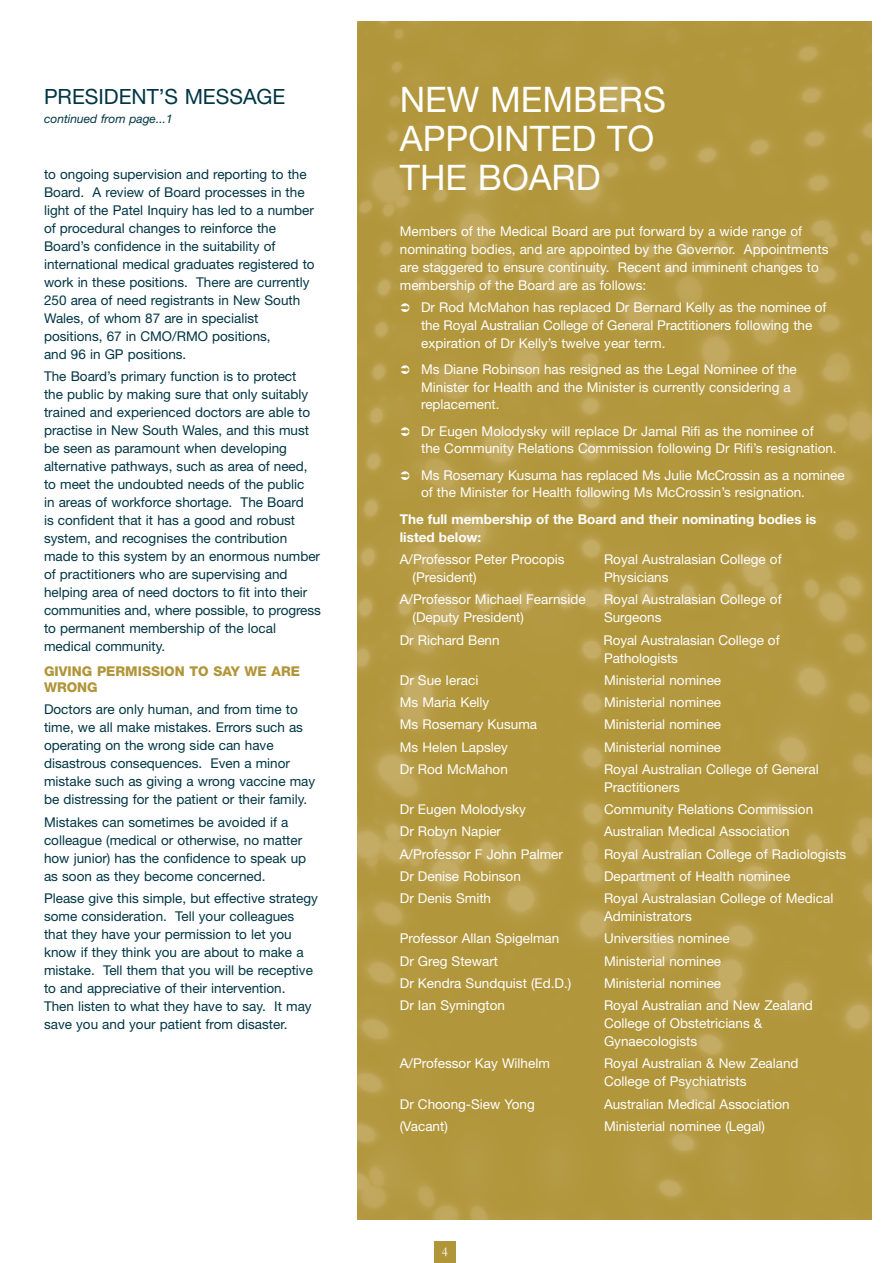
<style>
.page{position:relative;width:893px;height:1263px;background:#fff}
.page>*{position:absolute;margin:0;border:0;box-sizing:border-box;transform-origin:0 0}
.t1{font:35.25px/39px "Helvetica Neue";color:#fff}
.t2{font:21px "Helvetica Neue";color:#003644}
.t3{font:13.5px/18px "Helvetica Neue";color:#fff}
.t4{font:13.5px/18px "Helvetica Neue";color:#003644}
.t5{font:700 13.5px/18px "Helvetica Neue";color:#fff}
.t6{font:800 13.5px/16.2px "Helvetica Neue";color:#b19539}
.t7{font:13.5px "Bembo";color:#fff}
.t8{font:italic 12px "Helvetica Neue";color:#003644}
</style>
<div class="page">
<div style="left:434px;top:1242px;width:21px;height:21px;background:#b19539"></div>
<img style="left:357px;top:22px;width:514px;height:1198px">
<svg style="left:401px;top:304px;width:8px;height:8px"></svg>
<svg style="left:401px;top:365px;width:8px;height:9px"></svg>
<svg style="left:401px;top:427px;width:8px;height:9px"></svg>
<svg style="left:401px;top:471px;width:8px;height:9px"></svg>
<h2 class="t2" style="left:44px;top:89px;width:243px">PRESIDENT’S MESSAGE</h2>
<p class="t8" style="left:44px;top:114px;width:130px">continued from page...1</p>
<p class="t4" style="left:44px;top:166px;width:272px">to ongoing supervision and reporting to the Board. A review of Board processes in the light of the Patel Inquiry has led to a number of procedural changes to reinforce the Board’s confidence in the suitability of international medical graduates registered to work in these positions. There are currently 250 area of need registrants in New South Wales, of whom 87 are in specialist positions, 67 in CMO/RMO positions,<br>and 96 in GP positions.</p>
<p class="t4" style="left:44px;top:368px;width:278px">The Board’s primary function is to protect<br>the public by making sure that only suitably trained and experienced doctors are able to practise in New South Wales, and this must be seen as paramount when developing alternative pathways, such as area of need, to meet the undoubted needs of the public<br>in areas of workforce shortage. The Board<br>is confident that it has a good and robust system, and recognises the contribution made to this system by an enormous number of practitioners who are supervising and helping area of need doctors to fit into their communities and, where possible, to progress to permanent membership of the local medical community.</p>
<p class="t6" style="left:44px;top:664px;width:257px">GIVING PERMISSION TO SAY WE ARE<br>WRONG</p>
<p class="t4" style="left:44px;top:702px;width:273px">Doctors are only human, and from time to time, we all make mistakes. Errors such as operating on the wrong side can have disastrous consequences. Even a minor mistake such as giving a wrong vaccine may be distressing for the patient or their family.</p>
<p class="t4" style="left:44px;top:814px;width:264px">Mistakes can sometimes be avoided if a colleague (medical or otherwise, no matter how junior) has the confidence to speak up as soon as they become concerned.</p>
<p class="t4" style="left:44px;top:890px;width:275px">Please give this simple, but effective strategy some consideration. Tell your colleagues that they have your permission to let you know if they think you are about to make a mistake. Tell them that you will be receptive to and appreciative of their intervention.<br>Then listen to what they have to say. It may save you and your patient from disaster.</p>
<h1 class="t1" style="left:400px;top:83px;width:267px">NEW MEMBERS<br>APPOINTED TO<br>THE BOARD</h1>
<p class="t3" style="left:400px;top:224px;width:430px">Members of the Medical Board are put forward by a wide range of nominating bodies, and are appointed by the Governor. Appointments are staggered to ensure continuity. Recent and imminent changes to membership of the Board are as follows:</p>
<p class="t3" style="left:421px;top:300px;width:407px">Dr Rod McMahon has replaced Dr Bernard Kelly as the nominee of the Royal Australian College of General Practitioners following the expiration of Dr Kelly’s twelve year term.</p>
<p class="t3" style="left:421px;top:362px;width:377px">Ms Diane Robinson has resigned as the Legal Nominee of the<br>Minister for Health and the Minister is currently considering a replacement.</p>
<p class="t3" style="left:421px;top:423px;width:417px">Dr Eugen Molodysky will replace Dr Jamal Rifi as the nominee of<br>the Community Relations Commission following Dr Rifi’s resignation.</p>
<p class="t3" style="left:421px;top:467px;width:425px">Ms Rosemary Kusuma has replaced Ms Julie McCrossin as a nominee of the Minister for Health following Ms McCrossin’s resignation.</p>
<p class="t5" style="left:400px;top:511px;width:418px">The full membership of the Board and their nominating bodies is listed below:</p>
<p class="t3" style="left:400px;top:552px;width:166px">A/Professor Peter Procopis</p>
<p class="t3" style="left:604px;top:552px;width:179px">Royal Australasian College of</p>
<p class="t3" style="left:412px;top:570px;width:65px">(President)</p>
<p class="t3" style="left:604px;top:570px;width:66px">Physicians</p>
<p class="t3" style="left:400px;top:592px;width:187px">A/Professor Michael Fearnside</p>
<p class="t3" style="left:604px;top:592px;width:179px">Royal Australasian College of</p>
<p class="t3" style="left:412px;top:610px;width:113px">(Deputy President)</p>
<p class="t3" style="left:604px;top:610px;width:59px">Surgeons</p>
<p class="t3" style="left:400px;top:632px;width:101px">Dr Richard Benn</p>
<p class="t3" style="left:603px;top:632px;width:178px">Royal Australasian College of<br>Pathologists</p>
<p class="t3" style="left:400px;top:672px;width:80px">Dr Sue Ieraci</p>
<p class="t3" style="left:604px;top:672px;width:119px">Ministerial nominee</p>
<p class="t3" style="left:400px;top:695px;width:91px">Ms Maria Kelly</p>
<p class="t3" style="left:604px;top:695px;width:119px">Ministerial nominee</p>
<p class="t3" style="left:400px;top:717px;width:139px">Ms Rosemary Kusuma</p>
<p class="t3" style="left:604px;top:717px;width:119px">Ministerial nominee</p>
<p class="t3" style="left:400px;top:739px;width:109px">Ms Helen Lapsley</p>
<p class="t3" style="left:604px;top:739px;width:119px">Ministerial nominee</p>
<p class="t3" style="left:400px;top:761px;width:110px">Dr Rod McMahon</p>
<p class="t3" style="left:604px;top:761px;width:216px">Royal Australian College of General<br>Practitioners</p>
<p class="t3" style="left:400px;top:802px;width:128px">Dr Eugen Molodysky</p>
<p class="t3" style="left:604px;top:802px;width:211px">Community Relations Commission</p>
<p class="t3" style="left:400px;top:824px;width:103px">Dr Robyn Napier</p>
<p class="t3" style="left:604px;top:824px;width:187px">Australian Medical Association</p>
<p class="t3" style="left:400px;top:846px;width:165px">A/Professor F John Palmer</p>
<p class="t3" style="left:604px;top:846px;width:244px">Royal Australian College of Radiologists</p>
<p class="t3" style="left:400px;top:868px;width:122px">Dr Denise Robinson</p>
<p class="t3" style="left:604px;top:868px;width:188px">Department of Health nominee</p>
<p class="t3" style="left:400px;top:891px;width:93px">Dr Denis Smith</p>
<p class="t3" style="left:604px;top:891px;width:231px">Royal Australasian College of Medical<br>Administrators</p>
<p class="t3" style="left:400px;top:931px;width:161px">Professor Allan Spigelman</p>
<p class="t3" style="left:604px;top:931px;width:127px">Universities nominee</p>
<p class="t3" style="left:400px;top:953px;width:100px">Dr Greg Stewart</p>
<p class="t3" style="left:604px;top:953px;width:119px">Ministerial nominee</p>
<p class="t3" style="left:400px;top:975px;width:173px">Dr Kendra Sundquist (Ed.D.)</p>
<p class="t3" style="left:604px;top:975px;width:119px">Ministerial nominee</p>
<p class="t3" style="left:400px;top:998px;width:107px">Dr Ian Symington</p>
<p class="t3" style="left:604px;top:998px;width:210px">Royal Australian and New Zealand<br>College of Obstetricians &amp;<br>Gynaecologists</p>
<p class="t3" style="left:400px;top:1056px;width:151px">A/Professor Kay Wilhelm</p>
<p class="t3" style="left:604px;top:1056px;width:196px">Royal Australian &amp; New Zealand<br>College of Psychiatrists</p>
<p class="t3" style="left:400px;top:1096px;width:136px">Dr Choong-Siew Yong</p>
<p class="t3" style="left:604px;top:1096px;width:187px">Australian Medical Association</p>
<p class="t3" style="left:400px;top:1118px;width:49px">(Vacant)</p>
<p class="t3" style="left:604px;top:1118px;width:162px">Ministerial nominee (Legal)</p>
<p class="t7" style="left:441px;top:1246px;width:8px">4</p>
</div>
